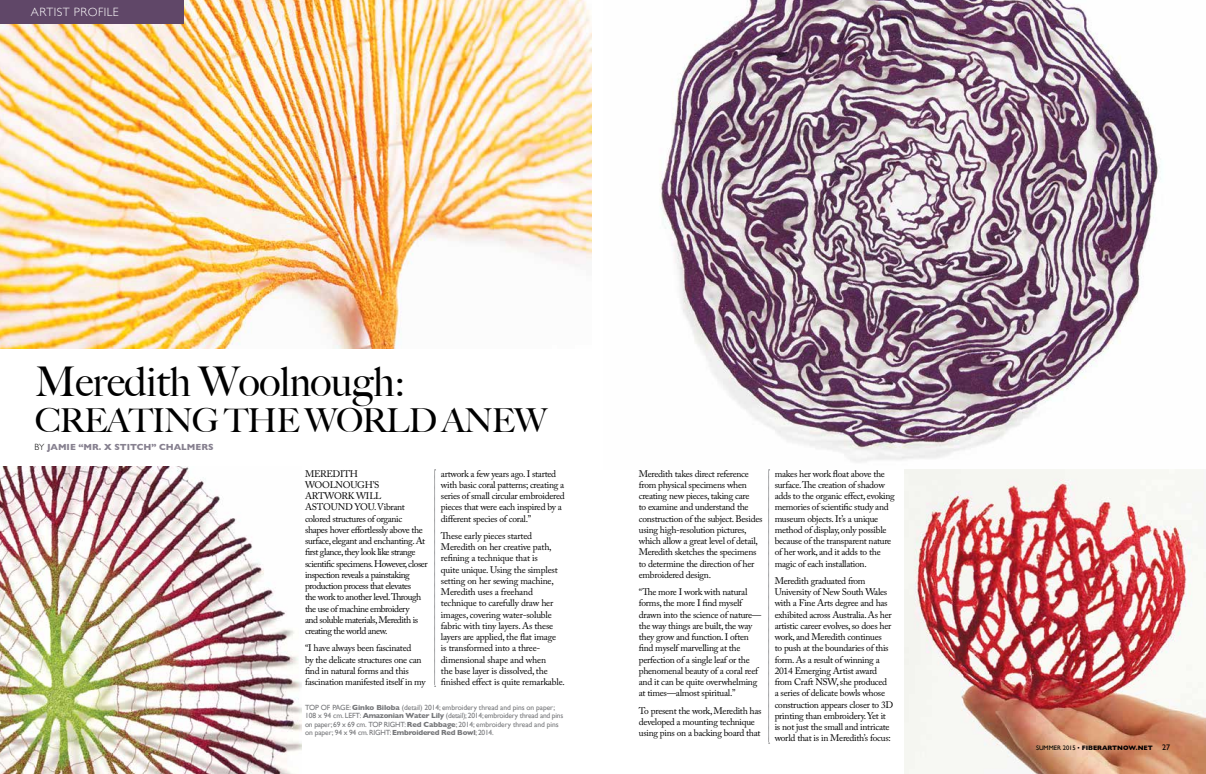
<style>
.page{position:relative;width:1206px;height:774px;background:#fff}
.page>*{position:absolute;margin:0;border:0;box-sizing:border-box;transform-origin:0 0}
.t1{font:500 41px "Big Caslon";letter-spacing:-.01em;color:#000}
.t2{font:500 33px "Big Caslon";letter-spacing:-.03em;color:#000}
.t3{font:300 12px "Gill Sans";letter-spacing:.04em;color:#fff}
.t4{font:9.5px/11.2px "Adobe Caslon Pro";letter-spacing:-.03em;color:#000}
.t5{font:9.5px/11.2px "Adobe Caslon Pro";letter-spacing:-.05em;color:#000}
.t6{font:700 9px "Gill Sans";color:#878190}
.t7{font:7.5px/8.5px "Gill Sans";letter-spacing:-.01em;color:#77787b}
.t8{font:700 6.5px "Gill Sans";color:#000}
.s1{font-weight:300;color:#000}
.s2{font-weight:700}
.s3{font-weight:400}
.s4{font-weight:400;font-size:8px}
</style>
<div class="page">
<img style="left:0;top:467px;width:302px;height:307px">
<img style="left:660px;top:0;width:544px;height:470px">
<img style="left:904px;top:470px;width:302px;height:304px">
<img style="left:0;top:0;width:592px;height:348px">
<div style="left:0;top:0;width:183px;height:23px;background:#604768"></div>
<svg style="left:768px;top:470px;width:2px;height:274px"></svg>
<svg style="left:434px;top:470px;width:2px;height:217px"></svg>
<p class="t3" style="left:31px;top:2px;width:89px">ARTIST PROFILE</p>
<h1 class="t1" style="left:35px;top:348px;width:371px">Meredith Woolnough:</h1>
<h2 class="t2" style="left:35px;top:393px;width:513px">CREATING THE WORLD ANEW</h2>
<p class="t6" style="left:35px;top:440px;width:181px"><span class="s1">BY</span> JAMIE “MR. X STITCH” CHALMERS</p>
<p class="t5" style="left:305px;top:468px;width:124px">MEREDITH<br>WOOLNOUGH’S<br>ARTWORK WILL<br>ASTOUND YOU. Vibrant colored structures of organic<br>shapes hover effortlessly above the surface, elegant and enchanting. At first glance, they look like strange scientific specimens. However, closer inspection reveals a painstaking production process that elevates<br>the work to another level.Through the use of machine embroidery<br>and soluble materials, Meredith is creating the world anew.</p>
<p class="t4" style="left:305px;top:642px;width:122px">“I have always been fascinated<br>by the delicate structures one can find in natural forms and this fascination manifested itself in my</p>
<p class="t4" style="left:441px;top:468px;width:125px">artwork a few years ago. I started with basic coral patterns; creating a series of small circular embroidered pieces that were each inspired by a different species of coral.”</p>
<p class="t4" style="left:441px;top:530px;width:125px">These early pieces started<br>Meredith on her creative path, refining a technique that is<br>quite unique. Using the simplest setting on her sewing machine,<br>Meredith uses a freehand technique to carefully draw her images, covering water-soluble fabric with tiny layers. As these layers are applied, the flat image<br>is transformed into a three&shy;dimensional shape and when<br>the base layer is dissolved, the finished effect is quite remarkable.</p>
<p class="t7" style="left:305px;top:703px;width:260px">TOP OF PAGE: <span class="s2">Ginko Biloba</span> (detail) 2014; embroidery thread and pins on paper; 108 x 94 cm. LEFT: <span class="s2">Amazonian Water Lily</span> (detail); 2014; embroidery thread and pins on paper; 69 x 69 cm. TOP RIGHT: <span class="s2">Red Cabbage</span>; 2014; embroidery thread and pins on paper; 94 x 94 cm. RIGHT: <span class="s2">Embroidered Red Bowl</span>; 2014.</p>
<p class="t4" style="left:639px;top:468px;width:125px">Meredith takes direct reference from physical specimens when creating new pieces, taking care<br>to examine and understand the construction of the subject. Besides using high-resolution pictures, which allow a great level of detail,<br>Meredith sketches the specimens to determine the direction of her embroidered design.</p>
<p class="t4" style="left:639px;top:586px;width:124px">“The more I work with natural forms, the more I find myself drawn into the science of nature— the way things are built, the way they grow and function. I often find myself marvelling at the perfection of a single leaf or the phenomenal beauty of a coral reef and it can be quite overwhelming at times—almost spiritual.”</p>
<p class="t4" style="left:639px;top:705px;width:124px">To present the work, Meredith has developed a mounting technique using pins on a backing board that</p>
<p class="t4" style="left:775px;top:468px;width:122px">makes her work float above the surface. The creation of shadow adds to the organic effect, evoking memories of scientific study and museum objects. It’s a unique method of display, only possible because of the transparent nature of her work, and it adds to the magic of each installation.</p>
<p class="t4" style="left:775px;top:575px;width:120px">Meredith graduated from<br>University of New South Wales with a Fine Arts degree and has exhibited across Australia. As her artistic career evolves, so does her work, and Meredith continues<br>to push at the boundaries of this form. As a result of winning a<br>2014 Emerging Artist award from Craft NSW, she produced a series of delicate bowls whose construction appears closer to 3D printing than embroidery. Yet it is not just the small and intricate world that is in Meredith’s focus:</p>
<p class="t8" style="left:1036px;top:742px;width:135px"><span class="s3">SUMMER 2015 •</span> FIBERARTNOW.NET <span class="s4">27</span></p>
</div>
